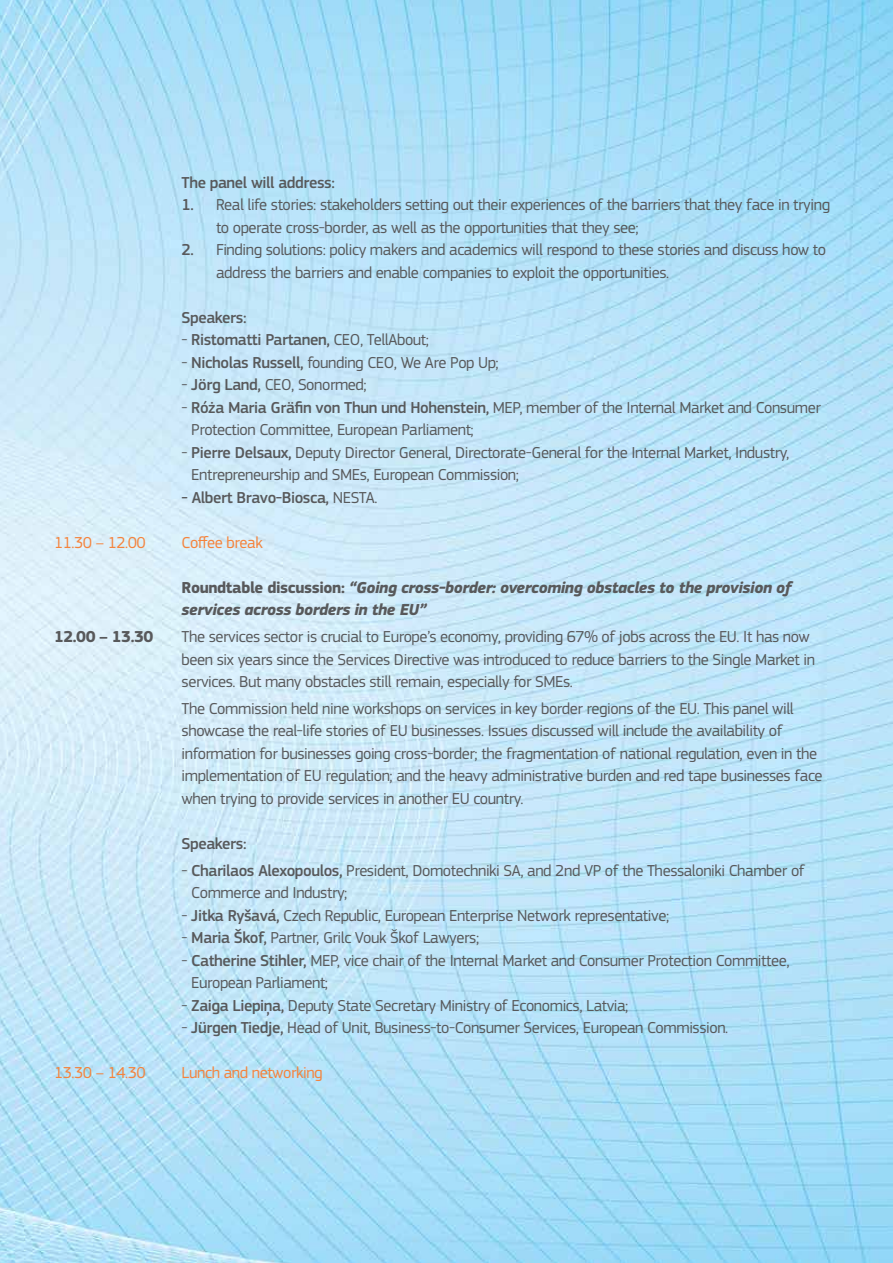
<style>
.page{position:relative;width:893px;height:1263px;background:#fff}
.page>*{position:absolute;margin:0;border:0;box-sizing:border-box;transform-origin:0 0}
.t1{font:16.5px/22.5px "EC Square Sans Pro";letter-spacing:-.025em;color:#58595b}
.t2{font:italic 700 16.5px/22.5px "EC Square Sans Pro";letter-spacing:-.025em;color:#58595b}
.t3{font:500 16.5px "EC Square Sans Pro";letter-spacing:-.025em;color:#58595b}
.t4{font:16.5px "EC Square Sans Pro";letter-spacing:-.025em;color:#f5833c}
.t5{font:700 16.5px "EC Square Sans Pro";letter-spacing:-.025em;color:#58595b}
.s1{font-weight:500}
.s2{font-weight:400}
.s3{font-style:normal}
</style>
<div class="page">
<img style="left:0;top:0;width:893px;height:1263px">
<p class="t3" style="left:182px;top:173px;width:155px">The panel will address:</p>
<p class="t1" style="left:216px;top:194px;width:616px;text-indent:-34px"><span class="s1">1.</span> Real life stories: stakeholders setting out their experiences of the barriers that they face in trying to operate cross-border, as well as the opportunities that they see;</p>
<p class="t1" style="left:216px;top:239px;width:612px;text-indent:-34px"><span class="s1">2.</span> Finding solutions: policy makers and academics will respond to these stories and discuss how to address the barriers and enable companies to exploit the opportunities.</p>
<p class="t3" style="left:182px;top:308px;width:66px">Speakers:</p>
<p class="t3" style="left:182px;top:330px;width:249px"><span class="s2">-</span> Ristomatti Partanen, <span class="s2">CEO, TellAbout;</span></p>
<p class="t1" style="left:182px;top:351px;width:319px">- <span class="s1">Nicholas Russell,</span> founding CEO, We Are Pop Up;</p>
<p class="t1" style="left:182px;top:374px;width:187px">- <span class="s1">Jörg Land,</span> CEO, Sonormed;</p>
<p class="t1" style="left:191px;top:396px;width:631px;text-indent:-10px">- <span class="s1">Róża Maria Gräfin von Thun und Hohenstein,</span> MEP, member of the Internal Market and Consumer<br>Protection Committee, European Parliament;</p>
<p class="t1" style="left:191px;top:441px;width:600px;text-indent:-10px">- <span class="s1">Pierre Delsaux,</span> Deputy Director General, Directorate-General for the Internal Market, Industry,<br>Entrepreneurship and SMEs, European Commission;</p>
<p class="t3" style="left:182px;top:488px;width:197px">- Albert Bravo-Biosca, <span class="s2">NESTA.</span></p>
<p class="t4" style="left:54px;top:533px;width:93px">11.30 – 12.00</p>
<p class="t4" style="left:182px;top:533px;width:83px">Coffee break</p>
<p class="t2" style="left:182px;top:577px;width:612px"><span class="s3">Roundtable discussion:</span> “Going cross-border: overcoming obstacles to the provision of services across borders in the EU”</p>
<p class="t5" style="left:54px;top:627px;width:101px">12.00 – 13.30</p>
<p class="t1" style="left:182px;top:625px;width:635px">The services sector is crucial to Europe’s economy, providing 67% of jobs across the EU. It has now been six years since the Services Directive was introduced to reduce barriers to the Single Market in services. But many obstacles still remain, especially for SMEs.</p>
<p class="t1" style="left:182px;top:697px;width:643px">The Commission held nine workshops on services in key border regions of the EU. This panel will showcase the real-life stories of EU businesses. Issues discussed will include the availability of information for businesses going cross-border; the fragmentation of national regulation, even in the implementation of EU regulation; and the heavy administrative burden and red tape businesses face when trying to provide services in another EU country.</p>
<p class="t3" style="left:182px;top:834px;width:66px">Speakers:</p>
<p class="t1" style="left:191px;top:859px;width:615px;text-indent:-10px">- <span class="s1">Charilaos Alexopoulos,</span> President, Domotechniki SA, and 2nd VP of the Thessaloniki Chamber of<br>Commerce and Industry;</p>
<p class="t1" style="left:182px;top:904px;width:489px">- <span class="s1">Jitka Ryšavá,</span> Czech Republic, European Enterprise Network representative;</p>
<p class="t1" style="left:182px;top:927px;width:299px">- <span class="s1">Maria Škof,</span> Partner, Grilc Vouk Škof Lawyers;</p>
<p class="t1" style="left:191px;top:949px;width:600px;text-indent:-10px">- <span class="s1">Catherine Stihler,</span> MEP, vice chair of the Internal Market and Consumer Protection Committee,<br>European Parliament;</p>
<p class="t1" style="left:182px;top:994px;width:448px">- <span class="s1">Zaiga Liepiņa,</span> Deputy State Secretary Ministry of Economics, Latvia;</p>
<p class="t1" style="left:182px;top:1017px;width:548px">- <span class="s1">Jürgen Tiedje,</span> Head of Unit, Business-to-Consumer Services, European Commission.</p>
<p class="t4" style="left:54px;top:1063px;width:93px">13.30 – 14.30</p>
<p class="t4" style="left:182px;top:1063px;width:143px">Lunch and networking</p>
</div>
